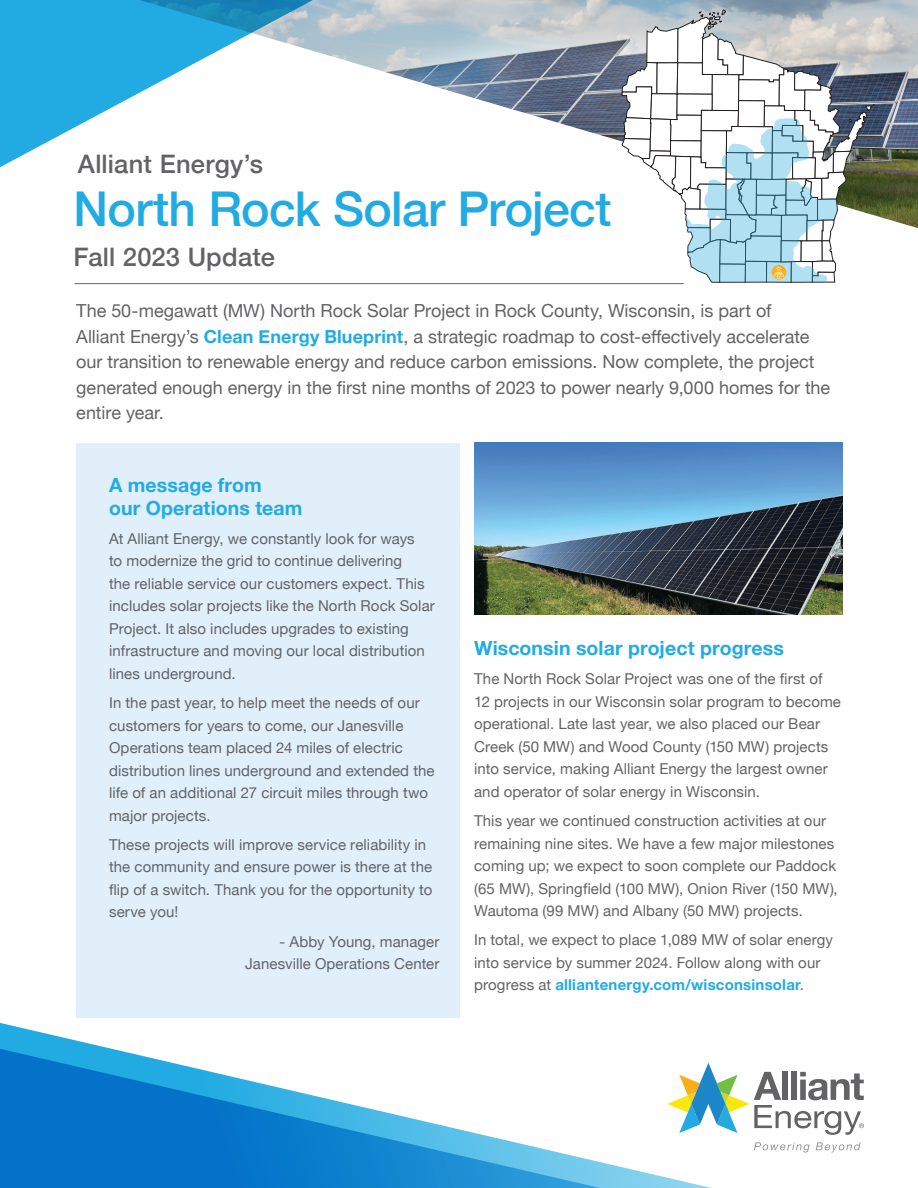
<style>
.page{position:relative;width:918px;height:1188px;background:#fff}
.page>*{position:absolute;margin:0;border:0;box-sizing:border-box;transform-origin:0 0}
.t1{font:500 48px "Helvetica Neue";letter-spacing:-.015em;color:#22abe2}
.t2{font:500 25.5px "Helvetica Neue";letter-spacing:.01em;color:#636366}
.t3{font:700 19.5px/22.5px "Helvetica Neue";letter-spacing:.005em;color:#22abe2}
.t4{font:18px/25.5px "Helvetica Neue";color:#636366}
.t5{font:15px/22.5px "Helvetica Neue";letter-spacing:.005em;color:#636366}
.s1{font-weight:700;color:#22abe2}
</style>
<div class="page">
<div style="left:77px;top:443px;width:383px;height:575px;background:#e0eff9"></div>
<svg style="left:0;top:1023px;width:816px;height:165px"></svg>
<hr style="left:75px;top:283px;width:609px;height:1px;background:#636366">
<img style="left:375px;top:0;width:543px;height:228px">
<svg style="left:0;top:0;width:375px;height:167px"></svg>
<img style="left:474px;top:443px;width:369px;height:171px">
<svg style="left:754px;top:1142px;width:56px;height:11px"></svg>
<svg style="left:816px;top:1142px;width:45px;height:11px"></svg>
<svg style="left:667px;top:1063px;width:197px;height:72px"></svg>
<svg style="left:622px;top:9px;width:253px;height:274px"></svg>
<p class="t2" style="left:78px;top:144px;width:187px">Alliant Energy’s</p>
<p class="t1" style="left:74px;top:170px;width:539px">North Rock Solar Project</p>
<p class="t2" style="left:74px;top:237px;width:203px">Fall 2023 Update</p>
<p class="t4" style="left:76px;top:299px;width:755px">The 50-megawatt (MW) North Rock Solar Project in Rock County, Wisconsin, is part of<br>Alliant Energy’s <span class="s1">Clean Energy Blueprint</span>, a strategic roadmap to cost-effectively accelerate our transition to renewable energy and reduce carbon emissions. Now complete, the project generated enough energy in the first nine months of 2023 to power nearly 9,000 homes for the entire year.</p>
<p class="t3" style="left:109px;top:474px;width:195px">A message from<br>our Operations team</p>
<p class="t5" style="left:109px;top:528px;width:327px">At Alliant Energy, we constantly look for ways<br>to modernize the grid to continue delivering<br>the reliable service our customers expect. This includes solar projects like the North Rock Solar Project. It also includes upgrades to existing infrastructure and moving our local distribution lines underground.</p>
<p class="t5" style="left:109px;top:692px;width:327px">In the past year, to help meet the needs of our customers for years to come, our Janesville Operations team placed 24 miles of electric distribution lines underground and extended the life of an additional 27 circuit miles through two major projects.</p>
<p class="t5" style="left:109px;top:834px;width:325px">These projects will improve service reliability in the community and ensure power is there at the flip of a switch. Thank you for the opportunity to serve you!</p>
<p class="t5" style="left:245px;top:931px;width:196px;text-align:right">- Abby Young, manager<br>Janesville Operations Center</p>
<p class="t3" style="left:474px;top:637px;width:311px">Wisconsin solar project progress</p>
<p class="t5" style="left:474px;top:669px;width:368px">The North Rock Solar Project was one of the first of 12 projects in our Wisconsin solar program to become operational. Late last year, we also placed our Bear Creek (50 MW) and Wood County (150 MW) projects into service, making Alliant Energy the largest owner and operator of solar energy in Wisconsin.</p>
<p class="t5" style="left:474px;top:810px;width:365px">This year we continued construction activities at our remaining nine sites. We have a few major milestones coming up; we expect to soon complete our Paddock (65 MW), Springfield (100 MW), Onion River (150 MW), Wautoma (99 MW) and Albany (50 MW) projects.</p>
<p class="t5" style="left:474px;top:930px;width:360px">In total, we expect to place 1,089 MW of solar energy into service by summer 2024. Follow along with our progress at <span class="s1">alliantenergy.com/wisconsinsolar</span>.</p>
</div>
